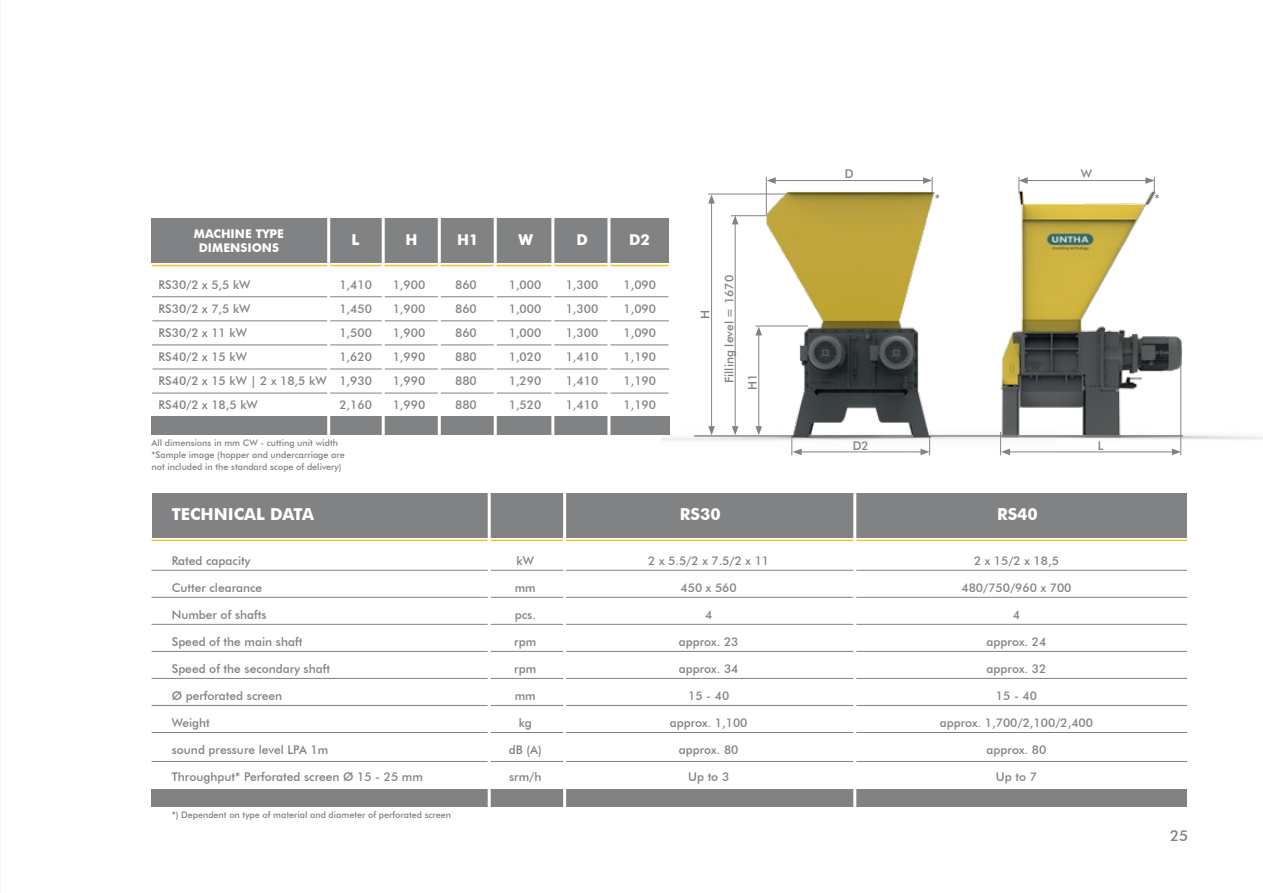
<style>
.page{position:relative;width:1263px;height:893px;background:#fff}
.page>*{position:absolute;margin:0;border:0;box-sizing:border-box;transform-origin:0 0}
.t1{font:700 16.5px "Futura BT";color:#fff}
.t2{font:700 15px "Futura BT";color:#fff}
.t3{font:500 15px "Futura BT";color:#808284}
.t4{font:500 12px/24px "Futura BT";color:#808284;text-align:justify}
.t5{font:700 12px/14.4px "Futura BT";color:#fff;text-align:center}
.t6{font:500 9px/12px "Futura BT";color:#808284}
</style>
<div class="page">
<div style="left:152px;top:218px;width:517px;height:45px;background:#808284"></div>
<hr style="left:152px;top:265px;width:516px;height:1px;background:#f8c02b">
<hr style="left:152px;top:296px;width:516px;height:1px;background:#808284">
<hr style="left:152px;top:393px;width:516px;height:1px;background:#808284">
<hr style="left:152px;top:345px;width:517px;height:1px;background:#808284">
<hr style="left:152px;top:320px;width:517px;height:1px;background:#808284">
<hr style="left:153px;top:369px;width:516px;height:1px;background:#808284">
<div style="left:152px;top:416px;width:518px;height:18px;background:#808284"></div>
<hr style="left:327px;top:213px;width:3px;height:225px;background:#fff">
<hr style="left:382px;top:217px;width:3px;height:245px;background:#fff">
<hr style="left:438px;top:217px;width:3px;height:245px;background:#fff">
<hr style="left:494px;top:217px;width:3px;height:245px;background:#fff">
<hr style="left:551px;top:217px;width:3px;height:245px;background:#fff">
<hr style="left:607px;top:217px;width:3px;height:245px;background:#fff">
<img style="left:1055px;top:192px;width:208px;height:257px">
<hr style="left:799px;top:452px;width:124px;height:1px;background:#808284">
<svg style="left:791px;top:449px;width:11px;height:6px"></svg>
<svg style="left:920px;top:449px;width:10px;height:6px"></svg>
<hr style="left:1180px;top:358px;width:1px;height:97px;background:#808284">
<hr style="left:1025px;top:180px;width:123px;height:1px;background:#808284">
<svg style="left:1145px;top:177px;width:10px;height:17px"></svg>
<hr style="left:1008px;top:452px;width:166px;height:1px;background:#808284">
<svg style="left:1000px;top:449px;width:10px;height:6px"></svg>
<svg style="left:1172px;top:449px;width:9px;height:6px"></svg>
<hr style="left:694px;top:435px;width:489px;height:2px;background:#808284">
<img style="left:662px;top:177px;width:393px;height:272px">
<div style="left:152px;top:493px;width:1035px;height:44px;background:#808284"></div>
<div style="left:152px;top:789px;width:1035px;height:18px;background:#808284"></div>
<hr style="left:152px;top:540px;width:1035px;height:1px;background:#f8c02b">
<hr style="left:152px;top:570px;width:1035px;height:1px;background:#808284">
<hr style="left:152px;top:624px;width:1035px;height:1px;background:#808284">
<hr style="left:152px;top:597px;width:1035px;height:1px;background:#808284">
<hr style="left:152px;top:678px;width:1035px;height:1px;background:#808284">
<hr style="left:152px;top:705px;width:1035px;height:1px;background:#808284">
<hr style="left:152px;top:761px;width:1035px;height:1px;background:#808284">
<hr style="left:152px;top:651px;width:1035px;height:1px;background:#808284">
<hr style="left:152px;top:732px;width:1035px;height:1px;background:#808284">
<hr style="left:563px;top:483px;width:3px;height:410px;background:#fff">
<hr style="left:853px;top:493px;width:3px;height:400px;background:#fff">
<hr style="left:488px;top:483px;width:3px;height:410px;background:#fff">
<p class="t5" style="left:194px;top:226px;width:92px">MACHINE TYPE<br>DIMENSIONS</p>
<p class="t4" style="left:158px;top:273px;width:170px;text-align:left">RS30/2 x 5,5 kW<br>RS30/2 x 7,5 kW<br>RS30/2 x 11 kW<br>RS40/2 x 15 kW<br>RS40/2 x 15 kW | 2 x 18,5 kW<br>RS40/2 x 18,5 kW</p>
<p class="t2" style="left:351px;top:230px;width:9px">L</p>
<p class="t2" style="left:406px;top:230px;width:14px">H</p>
<p class="t2" style="left:457px;top:230px;width:23px">H1</p>
<p class="t2" style="left:518px;top:230px;width:16px">W</p>
<p class="t2" style="left:576px;top:230px;width:13px">D</p>
<p class="t2" style="left:629px;top:230px;width:22px">D2</p>
<p class="t4" style="left:339px;top:273px;width:34px">1,410<br>1,450<br>1,500<br>1,620<br>1,930<br>2,160</p>
<p class="t4" style="left:393px;top:273px;width:34px">1,900<br>1,900<br>1,900<br>1,990<br>1,990<br>1,990</p>
<p class="t4" style="left:455px;top:273px;width:23px">860<br>860<br>860<br>880<br>880<br>880</p>
<p class="t4" style="left:509px;top:273px;width:34px">1,000<br>1,000<br>1,000<br>1,020<br>1,290<br>1,520</p>
<p class="t4" style="left:566px;top:273px;width:34px">1,300<br>1,300<br>1,300<br>1,410<br>1,410<br>1,410</p>
<p class="t4" style="left:623px;top:273px;width:34px">1,090<br>1,090<br>1,090<br>1,190<br>1,190<br>1,190</p>
<p class="t6" style="left:152px;top:437px;width:195px">All dimensions in mm CW - cutting unit width *Sample image (hopper and undercarriage are not included in the standard scope of delivery)</p>
<h1 class="t1" style="left:172px;top:504px;width:144px">TECHNICAL DATA</h1>
<p class="t4" style="left:693px;top:319px;width:10px;rotate:-90deg">H</p>
<p class="t4" style="left:717px;top:383px;width:110px;rotate:-90deg">Filling level = 1670</p>
<p class="t4" style="left:740px;top:390px;width:18px;rotate:-90deg">H1</p>
<p class="t4" style="left:845px;top:162px;width:10px">D</p>
<p class="t4" style="left:935px;top:187px;width:7px">*</p>
<p class="t4" style="left:1081px;top:162px;width:13px">W</p>
<p class="t4" style="left:853px;top:433px;width:18px">D2</p>
<p class="t4" style="left:1098px;top:433px;width:7px">L</p>
<h1 class="t1" style="left:680px;top:504px;width:42px">RS30</h1>
<h1 class="t1" style="left:997px;top:504px;width:42px">RS40</h1>
<p class="t4" style="left:172px;top:548px;width:80px">Rated capacity</p>
<p class="t4" style="left:172px;top:575px;width:92px">Cutter clearance</p>
<p class="t4" style="left:172px;top:602px;width:96px">Number of shafts</p>
<p class="t4" style="left:172px;top:629px;width:132px">Speed of the main shaft</p>
<p class="t4" style="left:172px;top:656px;width:160px">Speed of the secondary shaft</p>
<p class="t4" style="left:172px;top:683px;width:112px">Ø perforated screen</p>
<p class="t4" style="left:172px;top:710px;width:40px">Weight</p>
<p class="t4" style="left:172px;top:737px;width:158px">sound pressure level LPA 1m</p>
<p class="t4" style="left:172px;top:764px;width:253px">Throughput* Perforated screen Ø 15 - 25 mm</p>
<p class="t6" style="left:172px;top:809px;width:281px">*) Dependent on type of material and diameter of perforated screen</p>
<p class="t4" style="left:516px;top:548px;width:19px">kW</p>
<p class="t4" style="left:515px;top:575px;width:22px">mm</p>
<p class="t4" style="left:515px;top:602px;width:23px">pcs.</p>
<p class="t4" style="left:514px;top:629px;width:23px">rpm</p>
<p class="t4" style="left:514px;top:656px;width:23px">rpm</p>
<p class="t4" style="left:515px;top:683px;width:22px">mm</p>
<p class="t4" style="left:519px;top:710px;width:15px">kg</p>
<p class="t4" style="left:509px;top:737px;width:34px">dB (A)</p>
<p class="t4" style="left:509px;top:764px;width:34px">srm/h</p>
<p class="t4" style="left:648px;top:548px;width:122px">2 x 5.5/2 x 7.5/2 x 11</p>
<p class="t4" style="left:681px;top:575px;width:58px">450 x 560</p>
<p class="t4" style="left:705px;top:602px;width:9px">4</p>
<p class="t4" style="left:679px;top:629px;width:61px">approx. 23</p>
<p class="t4" style="left:679px;top:656px;width:61px">approx. 34</p>
<p class="t4" style="left:688px;top:683px;width:43px">15 - 40</p>
<p class="t4" style="left:670px;top:710px;width:79px">approx. 1,100</p>
<p class="t4" style="left:679px;top:737px;width:61px">approx. 80</p>
<p class="t4" style="left:688px;top:764px;width:43px">Up to 3</p>
<p class="t4" style="left:974px;top:548px;width:86px">2 x 15/2 x 18,5</p>
<p class="t4" style="left:961px;top:575px;width:112px">480/750/960 x 700</p>
<p class="t4" style="left:1013px;top:602px;width:9px">4</p>
<p class="t4" style="left:987px;top:629px;width:61px">approx. 24</p>
<p class="t4" style="left:987px;top:656px;width:61px">approx. 32</p>
<p class="t4" style="left:996px;top:683px;width:43px">15 - 40</p>
<p class="t4" style="left:940px;top:710px;width:155px">approx. 1,700/2,100/2,400</p>
<p class="t4" style="left:987px;top:737px;width:61px">approx. 80</p>
<p class="t4" style="left:996px;top:764px;width:43px">Up to 7</p>
<p class="t4" style="left:1154px;top:186px;width:7px">*</p>
<p class="t3" style="left:1170px;top:826px;width:20px">25</p>
</div>
